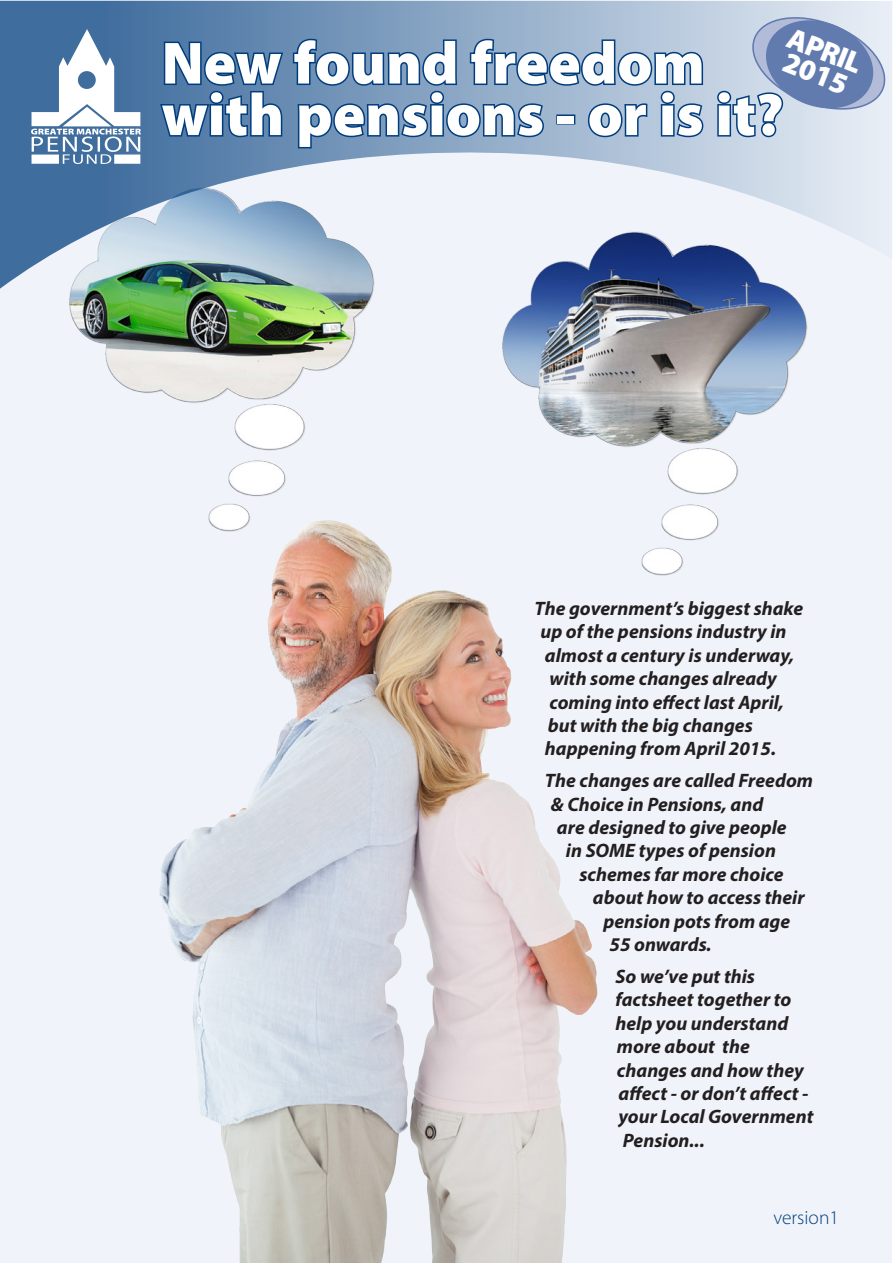
<style>
.page{position:relative;width:893px;height:1263px;background:#fff}
.page>*{position:absolute;margin:0;border:0;box-sizing:border-box;transform-origin:0 0}
.t1{font:900 60px "Myriad Pro";color:#fff}
.Head2{font:900 29.7px "Myriad Pro";color:#fff}
.intro{font:italic 700 19.5px "Myriad Pro";color:#231f20}
.t2{font:300 19.5px "Myriad Pro";color:#013d7d}
</style>
<div class="page">
<div style="left:1px;top:1px;width:891px;height:1261px;background:#f0f4fa"></div>
<img style="left:159px;top:541px;width:439px;height:721px">
<img style="left:69px;top:289px;width:305px;height:252px">
<img style="left:471px;top:289px;width:337px;height:296px">
<svg style="left:0;top:1px;width:874px;height:288px"></svg>
<img style="left:28px;top:26px;width:116px;height:141px">
<svg style="left:158px;top:40px;width:127px;height:99px;background:#3e6c9d"></svg>
<svg style="left:291px;top:37px;width:414px;height:113px;background:#7394b8"></svg>
<svg style="left:716px;top:10px;width:170px;height:129px;background:#a1b3d0"></svg>
<p class="Head2" style="left:796px;top:18px;width:79px;rotate:22deg">APRIL</p>
<p class="t1" style="left:162px;top:23px;width:545px">New found freedom</p>
<p class="Head2" style="left:792px;top:42px;width:68px;rotate:22deg">2015</p>
<p class="t1" style="left:162px;top:75px;width:624px">with pensions - or is it?</p>
<p class="intro" style="left:534px;top:596px;width:270px">The government’s biggest shake</p>
<p class="intro" style="left:540px;top:619px;width:248px">up of the pensions industry in</p>
<p class="intro" style="left:545px;top:642px;width:251px">almost a century is underway,</p>
<p class="intro" style="left:549px;top:666px;width:229px">with some changes already</p>
<p class="intro" style="left:549px;top:689px;width:236px">coming into effect last April,</p>
<p class="intro" style="left:548px;top:713px;width:206px">but with the big changes</p>
<p class="intro" style="left:545px;top:736px;width:233px">happening from April 2015.</p>
<p class="intro" style="left:545px;top:768px;width:270px">The changes are called Freedom</p>
<p class="intro" style="left:551px;top:791px;width:214px">&amp; Choice in Pensions, and</p>
<p class="intro" style="left:557px;top:815px;width:231px">are designed to give people</p>
<p class="intro" style="left:566px;top:838px;width:212px">in SOME types of pension</p>
<p class="intro" style="left:579px;top:862px;width:206px">schemes far more choice</p>
<p class="intro" style="left:593px;top:885px;width:213px">about how to access their</p>
<p class="intro" style="left:603px;top:908px;width:188px">pension pots from age</p>
<p class="intro" style="left:609px;top:932px;width:104px">55 onwards.</p>
<p class="intro" style="left:615px;top:964px;width:141px">So we’ve put this</p>
<p class="intro" style="left:615px;top:987px;width:177px">factsheet together to</p>
<p class="intro" style="left:615px;top:1010px;width:174px">help you understand</p>
<p class="intro" style="left:617px;top:1034px;width:134px">more about the</p>
<p class="intro" style="left:617px;top:1057px;width:188px">changes and how they</p>
<p class="intro" style="left:618px;top:1081px;width:191px">affect - or don’t affect -</p>
<p class="intro" style="left:618px;top:1104px;width:196px">your Local Government</p>
<p class="intro" style="left:623px;top:1127px;width:83px">Pension...</p>
<p class="t2" style="left:773px;top:1205px;width:67px">version1</p>
</div>
